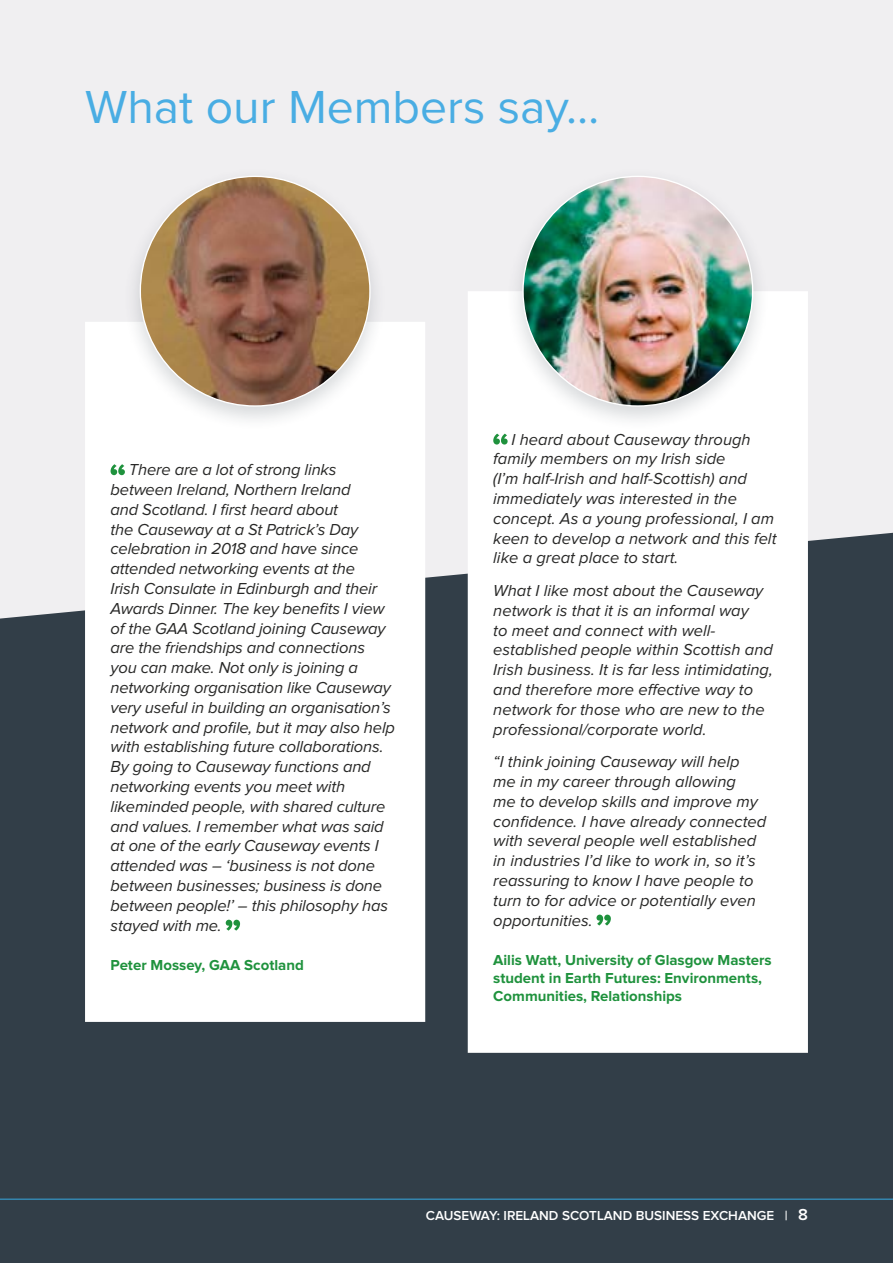
<style>
.page{position:relative;width:893px;height:1263px;background:#fff}
.page>*{position:absolute;margin:0;border:0;box-sizing:border-box;transform-origin:0 0}
.t1{font:48px "Proxima Nova";color:#49ade3}
.t2{font:italic 16.5px/19.8px "Proxima Nova";letter-spacing:-.01em;color:#282827}
.t3{font:700 15px/18px "Proxima Nova";color:#1f923d}
.t4{font:600 13.5px "Proxima Nova";color:#fff}
.s1{font-size:16.5px}
</style>
<div class="page">
<div style="left:0;top:0;width:893px;height:872px;background:#f0eff1"></div>
<div style="left:0;top:532px;width:893px;height:731px;background:#323e48"></div>
<hr style="left:0;top:1199px;width:893px;height:1px;background:#36a9e1">
<div style="left:85px;top:322px;width:340px;height:700px;background:#fff"></div>
<svg style="left:111px;top:464px;width:14px;height:11px"></svg>
<svg style="left:226px;top:920px;width:14px;height:11px"></svg>
<div style="left:468px;top:291px;width:340px;height:762px;background:#fff"></div>
<svg style="left:493px;top:434px;width:15px;height:11px"></svg>
<svg style="left:596px;top:914px;width:15px;height:11px"></svg>
<div style="left:506px;top:167px;width:264px;height:264px;background:#323e48;opacity:.2"></div>
<img style="left:523px;top:176px;width:230px;height:230px;border-radius:115px">
<div style="left:123px;top:167px;width:264px;height:264px;background:#323e48;opacity:.2"></div>
<img style="left:140px;top:176px;width:230px;height:230px;border-radius:115px">
<h1 class="t1" style="left:85px;top:85px;width:516px">What our Members say…</h1>
<p class="t2" style="left:111px;top:460px;width:286px;text-indent:18px">There are a lot of strong links between Ireland, Northern Ireland<br>and Scotland. I first heard about<br>the Causeway at a St Patrick’s Day celebration in 2018 and have since attended networking events at the<br>Irish Consulate in Edinburgh and their Awards Dinner. The key benefits I view of the GAA Scotland joining Causeway are the friendships and connections you can make. Not only is joining a networking organisation like Causeway very useful in building an organisation’s network and profile, but it may also help with establishing future collaborations.<br>By going to Causeway functions and networking events you meet with likeminded people, with shared culture and values. I remember what was said at one of the early Causeway events I attended was – ‘business is not done between businesses; business is done between people!’ – this philosophy has stayed with me.</p>
<p class="t3" style="left:111px;top:956px;width:195px">Peter Mossey, GAA Scotland</p>
<p class="t2" style="left:493px;top:430px;width:285px;text-indent:18px">I heard about Causeway through family members on my Irish side<br>(I’m half-Irish and half-Scottish) and immediately was interested in the concept. As a young professional, I am keen to develop a network and this felt like a great place to start.</p>
<p class="t2" style="left:493px;top:581px;width:281px">What I like most about the Causeway network is that it is an informal way<br>to meet and connect with well&shy;established people within Scottish and Irish business. It is far less intimidating, and therefore more effective way to network for those who are new to the professional/corporate world.</p>
<p class="t2" style="left:493px;top:752px;width:275px">“I think joining Causeway will help me in my career through allowing<br>me to develop skills and improve my confidence. I have already connected with several people well established in industries I’d like to work in, so it’s reassuring to know I have people to turn to for advice or potentially even opportunities.</p>
<p class="t3" style="left:493px;top:951px;width:280px">Ailis Watt, University of Glasgow Masters student in Earth Futures: Environments,<br>Communities, Relationships</p>
<p class="t4" style="left:426px;top:1210px;width:383px">CAUSEWAY: IRELAND SCOTLAND BUSINESS EXCHANGE | <span class="s1">8</span></p>
</div>
